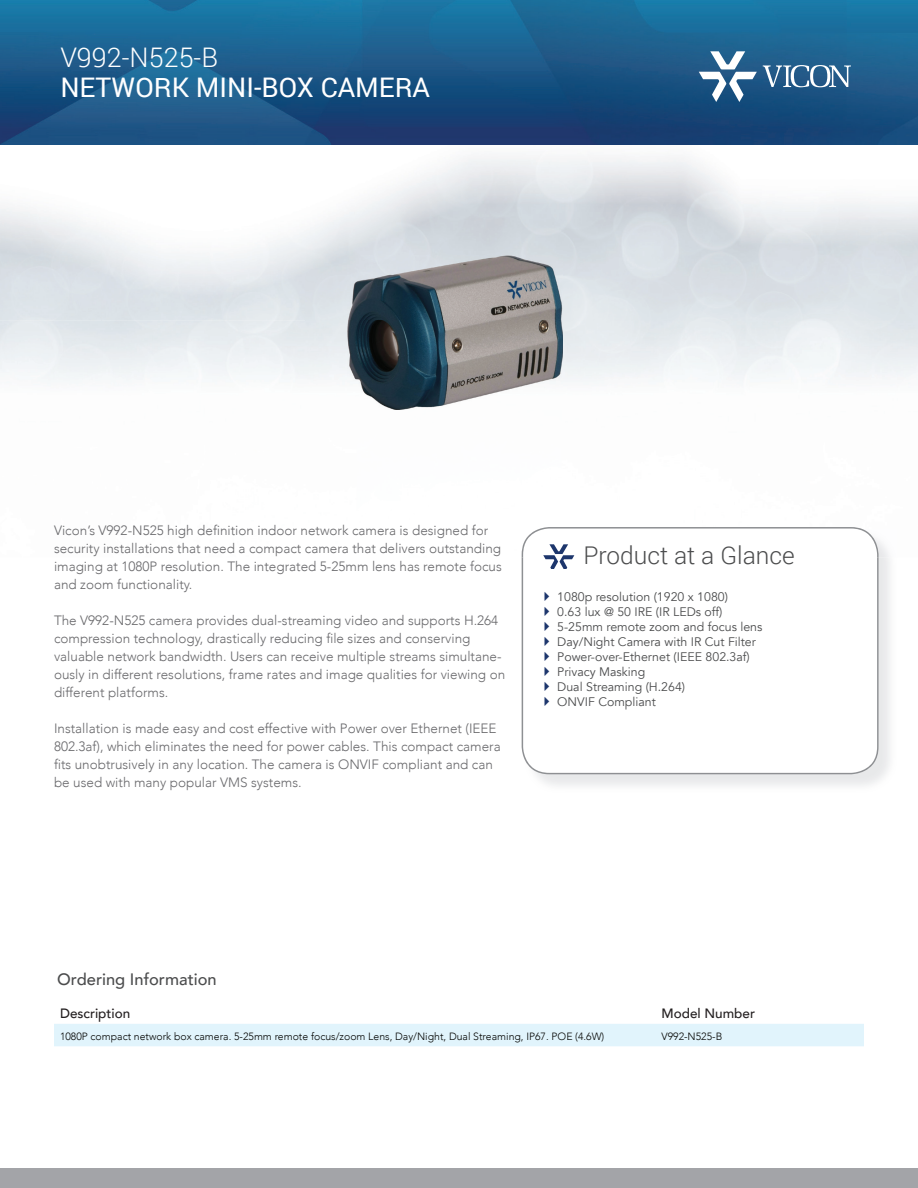
<style>
.page{position:relative;width:918px;height:1188px;background:#fff}
.page>*{position:absolute;margin:0;border:0;box-sizing:border-box;transform-origin:0 0}
.t1{font:27px "Roboto";color:#fff}
.t2{font:300 27px "Roboto";color:#fff}
.t3{font:300 24.45px "Roboto";color:#4b4c4d}
.t4{font:500 16.5px "Avenir";color:#4b4c4d}
.t5{font:300 13.5px/18px "Avenir";color:#69696c}
.t6{font:500 13.5px "Avenir";color:#231f20}
.t7{font:12.3px "Avenir";color:#4b4c4d}
.t8{font:300 10.5px "Avenir";color:#040503}
.s1{color:#1d366c}
</style>
<div class="page">
<img style="left:0;top:0;width:918px;height:145px">
<svg style="left:763px;top:65px;width:88px;height:22px"></svg>
<svg style="left:699px;top:51px;width:58px;height:51px"></svg>
<div style="left:0;top:1169px;width:918px;height:19px;background:#a3a4a8"></div>
<svg style="left:522px;top:557px;width:357px;height:217px"></svg>
<img style="left:522px;top:527px;width:357px;height:30px">
<svg style="left:543px;top:544px;width:31px;height:24px"></svg>
<img style="left:348px;top:256px;width:215px;height:154px">
<div style="left:54px;top:1024px;width:810px;height:22px;background:#e1f4fc"></div>
<h1 class="t2" style="left:60px;top:39px;width:159px">V992-N525-B</h1>
<h1 class="t1" style="left:60px;top:68px;width:371px">NETWORK MINI-BOX CAMERA</h1>
<p class="t5" style="left:54px;top:522px;width:449px">Vicon’s V992-N525 high definition indoor network camera is designed for security installations that need a compact camera that delivers outstanding imaging at 1080P resolution. The integrated 5-25mm lens has remote focus and zoom functionality.</p>
<p class="t5" style="left:54px;top:612px;width:453px">The V992-N525 camera provides dual-streaming video and supports H.264 compression technology, drastically reducing file sizes and conserving valuable network bandwidth. Users can receive multiple streams simultane&shy;ously in different resolutions, frame rates and image qualities for viewing on different platforms.</p>
<p class="t5" style="left:54px;top:719px;width:448px">Installation is made easy and cost effective with Power over Ethernet (IEEE 802.3af), which eliminates the need for power cables. This compact camera fits unobtrusively in any location. The camera is ONVIF compliant and can be used with many popular VMS systems.</p>
<h2 class="t3" style="left:583px;top:538px;width:213px">Product at a Glance</h2>
<p class="t7" style="left:539px;top:590px;width:191px"><span class="s1">✔</span> 1080p resolution (1920 x 1080)</p>
<p class="t7" style="left:539px;top:605px;width:185px"><span class="s1">✔</span> 0.63 lux @ 50 IRE (IR LEDs off)</p>
<p class="t7" style="left:539px;top:620px;width:225px"><span class="s1">✔</span> 5-25mm remote zoom and focus lens</p>
<p class="t7" style="left:539px;top:635px;width:218px"><span class="s1">✔</span> Day/Night Camera with IR Cut Filter</p>
<p class="t7" style="left:539px;top:650px;width:212px"><span class="s1">✔</span> Power-over-Ethernet (IEEE 802.3af)</p>
<p class="t7" style="left:539px;top:665px;width:108px"><span class="s1">✔</span> Privacy Masking</p>
<p class="t7" style="left:539px;top:680px;width:148px"><span class="s1">✔</span> Dual Streaming (H.264)</p>
<p class="t7" style="left:539px;top:695px;width:118px"><span class="s1">✔</span> ONVIF Compliant</p>
<p class="t4" style="left:57px;top:965px;width:161px">Ordering Information</p>
<p class="t6" style="left:60px;top:1001px;width:72px">Description</p>
<p class="t6" style="left:662px;top:1001px;width:95px">Model Number</p>
<p class="t8" style="left:60px;top:1030px;width:546px">1080P compact network box camera. 5-25mm remote focus/zoom Lens, Day/Night, Dual Streaming, IP67. POE (4.6W)</p>
<p class="t8" style="left:662px;top:1030px;width:62px">V992-N525-B</p>
</div>
